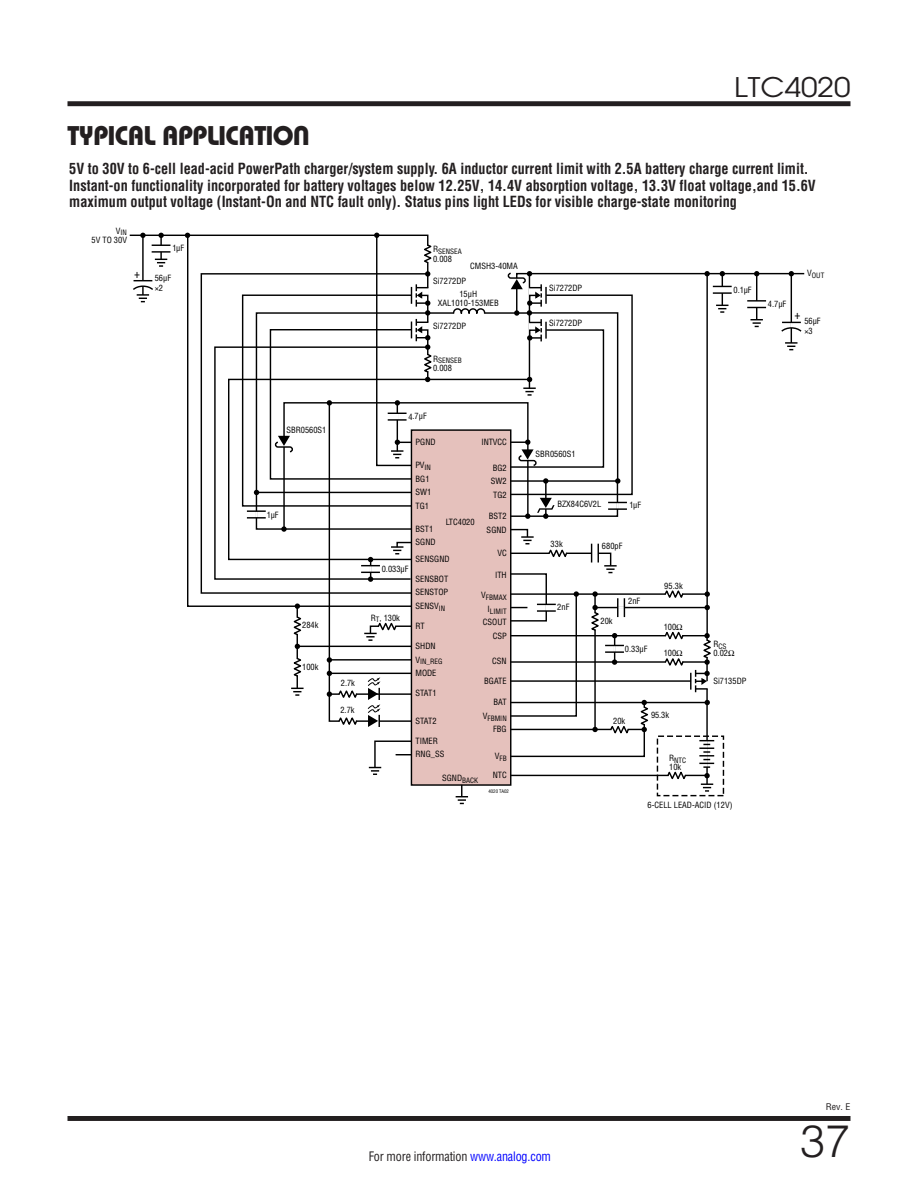
<style>
.page{position:relative;width:918px;height:1188px;background:#fff}
.page>*{position:absolute;margin:0;border:0;box-sizing:border-box;transform-origin:0 0}
.t1{font:300 45px "Linear Helvetica";color:#231f20}
.Section_Heads{font:27px "Linear Bauhaus";letter-spacing:-.02em;color:#231f20}
.t2{font:27px "Linear Avant Garde";color:#231f20;scale:1.1 1}
.Art_Titles{font:700 15px/16.5px "Linear Helv Cond";color:#231f20;scale:.95 1}
.t3{font:12.75px "Linear Helv Cond";letter-spacing:-.015em;color:#231f20;scale:.95 1}
.t4{font:12px "Linear Helv Cond";color:#000}
.t5{font:9px "Linear Helv Cond";color:#231f20;scale:1.1 1}
.t6{font:8.4px/13.5px "Linear Helv Cond";color:#000}
.t7{font:7.2px/13.5px "Linear Helv Cond";color:#000;text-align:right}
.t8{font:4.8px "Linear Helv Cond";color:#000}
.s1{color:#00f}
</style>
<div class="page">
<div style="left:68px;top:1116px;width:782px;height:5px;background:#231f20"></div>
<div style="left:68px;top:101px;width:782px;height:5px;background:#231f20"></div>
<svg style="left:129px;top:234px;width:56px;height:46px"></svg>
<svg style="left:140px;top:233px;width:6px;height:5px"></svg>
<hr style="left:160px;top:237px;width:2px;height:22px;background:#000">
<svg style="left:152px;top:245px;width:18px;height:8px"></svg>
<svg style="left:155px;top:259px;width:12px;height:8px"></svg>
<svg style="left:158px;top:233px;width:6px;height:5px"></svg>
<svg style="left:187px;top:234px;width:87px;height:373px"></svg>
<svg style="left:200px;top:272px;width:74px;height:322px"></svg>
<svg style="left:213px;top:346px;width:61px;height:234px"></svg>
<svg style="left:227px;top:378px;width:47px;height:183px"></svg>
<svg style="left:185px;top:233px;width:5px;height:5px"></svg>
<svg style="left:255px;top:312px;width:19px;height:218px"></svg>
<svg style="left:247px;top:510px;width:19px;height:9px"></svg>
<svg style="left:133px;top:280px;width:20px;height:23px"></svg>
<svg style="left:274px;top:233px;width:531px;height:571px"></svg>
<h2 class="t2" style="left:734px;top:70px;width:107px">LTC4020</h2>
<p class="Section_Heads" style="left:68px;top:119px;width:244px">TYPICAL APPLICATION</p>
<p class="Art_Titles" style="left:69px;top:160px;width:787px">5V to 30V to 6-cell lead-acid PowerPath charger/system supply. 6A inductor current limit with 2.5A battery charge current limit.<br>Instant-on functionality incorporated for battery voltages below 12.25V, 14.4V absorption voltage, 13.3V float voltage,and 15.6V maximum output voltage (Instant-On and NTC fault only). Status pins light LEDs for visible charge-state monitoring</p>
<p class="t7" style="left:433px;top:244px;width:30px"><sup>R</sup>SENSEA</p>
<p class="t6" style="left:433px;top:252px;width:20px">0.008</p>
<p class="t6" style="left:433px;top:274px;width:35px">Si7272DP</p>
<p class="t6" style="left:433px;top:319px;width:35px">Si7272DP</p>
<p class="t7" style="left:116px;top:226px;width:13px"><sup>V</sup>IN</p>
<p class="t6" style="left:92px;top:233px;width:37px">5V TO 30V</p>
<p class="t6" style="left:172px;top:241px;width:13px">1µF</p>
<p class="t6" style="left:470px;top:259px;width:49px">CMSH3-40MA</p>
<p class="t7" style="left:807px;top:268px;width:19px"><sup>V</sup>OUT</p>
<p class="t4" style="left:134px;top:266px;width:7px">+</p>
<p class="t6" style="left:155px;top:273px;width:18px;line-height:9.6px">56µF ×2</p>
<p class="t6" style="left:549px;top:281px;width:35px">Si7272DP</p>
<p class="t6" style="left:734px;top:283px;width:20px">0.1µF</p>
<p class="t6" style="left:438px;top:289px;width:63px;line-height:9.6px;text-align:center">15µH<br>XAL1010-153MEB</p>
<p class="t6" style="left:768px;top:297px;width:20px">4.7µF</p>
<p class="t6" style="left:804px;top:316px;width:18px;line-height:9.6px">56µF ×3</p>
<p class="t6" style="left:549px;top:317px;width:35px">Si7272DP</p>
<p class="t7" style="left:433px;top:354px;width:30px"><sup>R</sup>SENSEB</p>
<p class="t6" style="left:433px;top:361px;width:20px">0.008</p>
<p class="t6" style="left:286px;top:423px;width:42px">SBR0560S1</p>
<p class="t6" style="left:267px;top:508px;width:13px">1µF</p>
<p class="t6" style="left:302px;top:618px;width:18px">284k</p>
<p class="t6" style="left:302px;top:660px;width:18px">100k</p>
<p class="t6" style="left:341px;top:676px;width:16px">2.7k</p>
<p class="t6" style="left:340px;top:703px;width:16px">2.7k</p>
<p class="t6" style="left:408px;top:410px;width:20px">4.7µF</p>
<p class="t6" style="left:416px;top:435px;width:22px">PGND</p>
<p class="t6" style="left:481px;top:435px;width:27px">INTVCC</p>
<p class="t6" style="left:491px;top:461px;width:17px;text-align:justify">BG2<br>SW2<br>TG2</p>
<p class="t6" style="left:487px;top:509px;width:22px">BST2<br>SGND</p>
<p class="t6" style="left:497px;top:546px;width:11px">VC</p>
<p class="t6" style="left:495px;top:568px;width:13px">ITH</p>
<p class="t7" style="left:481px;top:591px;width:27px"><sup>V</sup>FBMAX<br><sup>I</sup>LIMIT</p>
<p class="t6" style="left:483px;top:615px;width:25px;text-align:right">CSOUT<br>CSP</p>
<p class="t6" style="left:492px;top:654px;width:16px">CSN</p>
<p class="t6" style="left:484px;top:674px;width:24px">BGATE</p>
<p class="t6" style="left:494px;top:695px;width:15px">BAT</p>
<p class="t7" style="left:483px;top:711px;width:25px"><sup>V</sup>FBMIN</p>
<p class="t6" style="left:493px;top:722px;width:15px">FBG</p>
<p class="t7" style="left:495px;top:752px;width:13px"><sup>V</sup>FB</p>
<p class="t6" style="left:493px;top:768px;width:16px">NTC</p>
<p class="t6" style="left:416px;top:458px;width:17px">PV<sub>IN<br></sub>BG1<br>SW1<br>TG1</p>
<p class="t6" style="left:416px;top:522px;width:22px">BST1<br>SGND</p>
<p class="t6" style="left:416px;top:552px;width:36px">SENSGND</p>
<p class="t6" style="left:446px;top:516px;width:30px">LTC4020</p>
<p class="t6" style="left:382px;top:562px;width:28px">0.033µF</p>
<p class="t6" style="left:416px;top:572px;width:34px;text-align:justify">SENSBOT SENSTOP SENSV<sub>IN</sub></p>
<p class="t6" style="left:416px;top:619px;width:11px">RT</p>
<p class="t6" style="left:416px;top:639px;width:22px">SHDN</p>
<p class="t7" style="left:416px;top:655px;width:29px"><sup>V</sup>IN_REG</p>
<p class="t6" style="left:416px;top:666px;width:23px">MODE</p>
<p class="t6" style="left:416px;top:686px;width:23px">STAT1</p>
<p class="t6" style="left:416px;top:714px;width:23px">STAT2</p>
<p class="t6" style="left:416px;top:734px;width:30px">TIMER<br>RNG_SS</p>
<p class="t6" style="left:371px;top:611px;width:31px">R<sub>T</sub>, 130k</p>
<p class="t6" style="left:442px;top:771px;width:38px">SGND<sub>BACK</sub></p>
<p class="t8" style="left:488px;top:788px;width:22px">4020 TA02</p>
<p class="t6" style="left:536px;top:447px;width:42px">SBR0560S1</p>
<p class="t6" style="left:557px;top:497px;width:45px">BZX84C6V2L</p>
<p class="t6" style="left:629px;top:499px;width:13px">1µF</p>
<p class="t6" style="left:551px;top:537px;width:14px">33k</p>
<p class="t6" style="left:557px;top:601px;width:14px">2nF</p>
<p class="t6" style="left:602px;top:539px;width:22px">680pF</p>
<p class="t6" style="left:601px;top:614px;width:14px">20k</p>
<p class="t6" style="left:628px;top:594px;width:14px">2nF</p>
<p class="t6" style="left:625px;top:642px;width:24px">0.33µF</p>
<p class="t6" style="left:664px;top:579px;width:20px">95.3k</p>
<p class="t6" style="left:664px;top:620px;width:21px">100Ω</p>
<p class="t7" style="left:713px;top:639px;width:15px"><sup>R</sup>CS</p>
<p class="t6" style="left:664px;top:646px;width:21px">100Ω</p>
<p class="t6" style="left:713px;top:647px;width:23px">0.02Ω</p>
<p class="t6" style="left:713px;top:674px;width:35px">Si7135DP</p>
<p class="t6" style="left:613px;top:714px;width:14px">20k</p>
<p class="t6" style="left:651px;top:709px;width:20px">95.3k</p>
<p class="t7" style="left:669px;top:753px;width:18px"><sup>R</sup>NTC</p>
<p class="t6" style="left:669px;top:761px;width:13px">10k</p>
<p class="t6" style="left:648px;top:798px;width:86px">6-CELL LEAD-ACID (12V)</p>
<h3 class="t3" style="left:369px;top:1148px;width:193px">For more information <span class="s1">www.analog.com</span></h3>
<p class="t5" style="left:826px;top:1102px;width:24px">Rev. E</p>
<h1 class="t1" style="left:800px;top:1113px;width:52px">37</h1>
</div>
